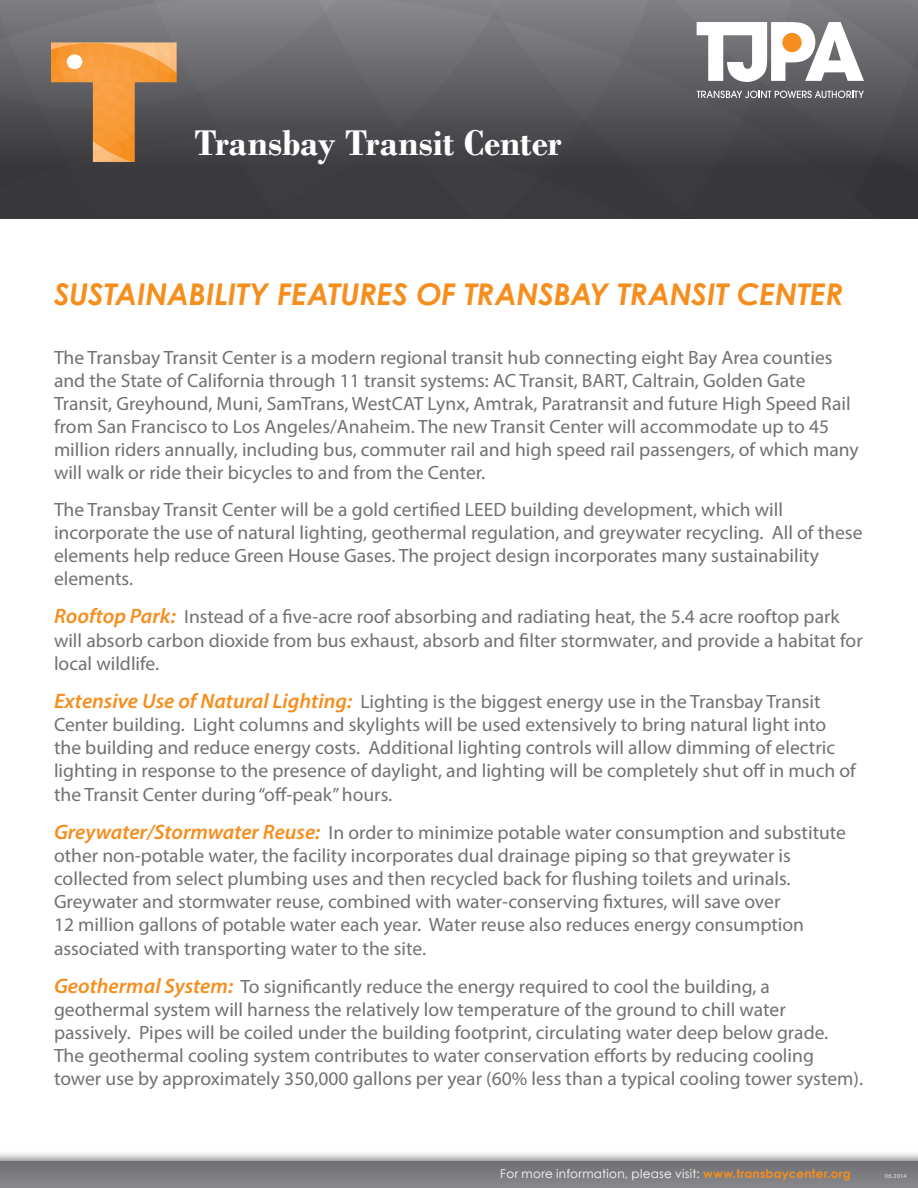
<style>
.page{position:relative;width:918px;height:1188px;background:#fff}
.page>*{position:absolute;margin:0;border:0;box-sizing:border-box;transform-origin:0 0}
.t1{font:700 37.5px "Bodoni";letter-spacing:-.005em;color:#fff}
.head{font:italic 700 30px "Century Gothic";letter-spacing:-.005em;color:#f68e1e}
.main_text{font:19.2px/23.1px "Myriad Pro";color:#717074}
.t2{font:12px "Century Gothic";letter-spacing:.025em;color:#fff}
.t3{font:6.15px "Myriad Pro";letter-spacing:.03em;color:#e6e7e9}
.s1{font-weight:600;font-style:italic;font-size:21px;color:#f68e1e}
.s2{font-weight:700;color:#f68e1e}
</style>
<div class="page">
<img style="left:0;top:0;width:918px;height:218px">
<svg style="left:697px;top:91px;width:167px;height:7px"></svg>
<svg style="left:697px;top:22px;width:167px;height:60px"></svg>
<img style="left:51px;top:42px;width:126px;height:120px">
<div style="left:0;top:1150px;width:918px;height:38px;background:#231f20;opacity:.51"></div>
<div style="left:0;top:1161px;width:918px;height:27px;background:#7c7c80"></div>
<h1 class="t1" style="left:194px;top:121px;width:369px">Transbay Transit Center</h1>
<p class="head" style="left:54px;top:272px;width:791px">SUSTAINABILITY FEATURES OF TRANSBAY TRANSIT CENTER</p>
<p class="main_text" style="left:54px;top:345px;width:806px">The Transbay Transit Center is a modern regional transit hub connecting eight Bay Area counties and the State of California through 11 transit systems: AC Transit, BART, Caltrain, Golden Gate Transit, Greyhound, Muni, SamTrans, WestCAT Lynx, Amtrak, Paratransit and future High Speed Rail from San Francisco to Los Angeles/Anaheim. The new Transit Center will accommodate up to 45 million riders annually, including bus, commuter rail and high speed rail passengers, of which many will walk or ride their bicycles to and from the Center.</p>
<p class="main_text" style="left:54px;top:497px;width:810px">The Transbay Transit Center will be a gold certified LEED building development, which will incorporate the use of natural lighting, geothermal regulation, and greywater recycling. All of these elements help reduce Green House Gases. The project design incorporates many sustainability elements.</p>
<p class="main_text" style="left:54px;top:605px;width:810px"><span class="s1">Rooftop Park:</span> Instead of a five-acre roof absorbing and radiating heat, the 5.4 acre rooftop park will absorb carbon dioxide from bus exhaust, absorb and filter stormwater, and provide a habitat for local wildlife.</p>
<p class="main_text" style="left:54px;top:690px;width:803px"><span class="s1">Extensive Use of Natural Lighting:</span> Lighting is the biggest energy use in the Transbay Transit Center building. Light columns and skylights will be used extensively to bring natural light into the building and reduce energy costs. Additional lighting controls will allow dimming of electric lighting in response to the presence of daylight, and lighting will be completely shut off in much of the Transit Center during “off-peak” hours.</p>
<p class="main_text" style="left:54px;top:821px;width:794px"><span class="s1">Greywater/Stormwater Reuse:</span> In order to minimize potable water consumption and substitute other non-potable water, the facility incorporates dual drainage piping so that greywater is collected from select plumbing uses and then recycled back for flushing toilets and urinals.<br>Greywater and stormwater reuse, combined with water-conserving fixtures, will save over<br>12 million gallons of potable water each year. Water reuse also reduces energy consumption associated with transporting water to the site.</p>
<p class="main_text" style="left:54px;top:975px;width:811px"><span class="s1">Geothermal System:</span> To significantly reduce the energy required to cool the building, a geothermal system will harness the relatively low temperature of the ground to chill water passively. Pipes will be coiled under the building footprint, circulating water deep below grade.<br>The geothermal cooling system contributes to water conservation efforts by reducing cooling tower use by approximately 350,000 gallons per year (60% less than a typical cooling tower system).</p>
<p class="t2" style="left:500px;top:1165px;width:352px">For more information, please visit: <span class="s2">www.transbaycenter.org</span></p>
<p class="t3" style="left:885px;top:1172px;width:23px">06.2014</p>
</div>
